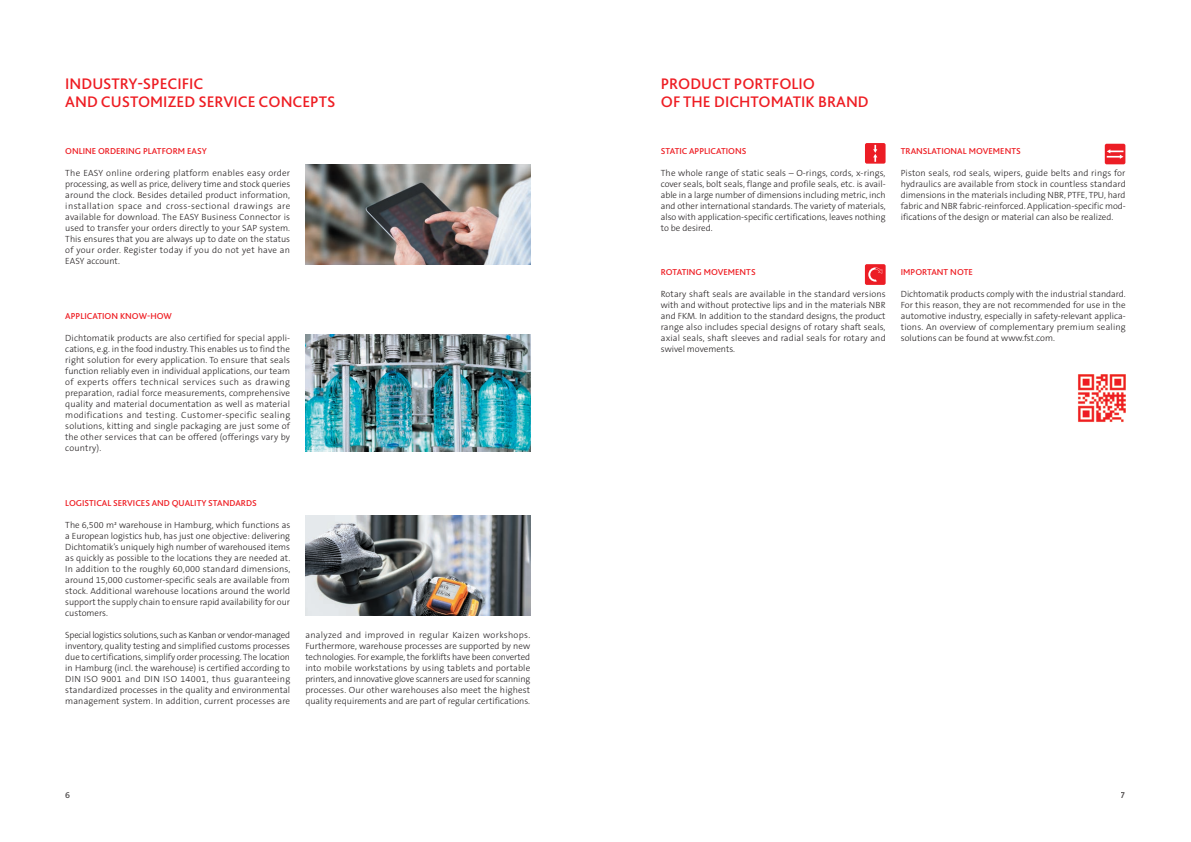
<style>
.page{position:relative;width:1191px;height:842px;background:#fff}
.page>*{position:absolute;margin:0;border:0;box-sizing:border-box;transform-origin:0 0}
.t1{font:500 16px/18px "Bliss 2";color:#ee1d23}
.t2{font:300 9px/11px "The Sans B3";color:#231f20;text-align:justify}
.t3{font:500 9px "Bliss 2";color:#ee1d23}
.t4{font:600 9px "The Sans B6";color:#231f20}
</style>
<div class="page">
<img style="left:305px;top:164px;width:225px;height:100px">
<img style="left:305px;top:516px;width:225px;height:99px">
<div style="left:865px;top:143px;width:20px;height:21px;background:#ec1d25;border-radius:2px"></div>
<svg style="left:873px;top:145px;width:4px;height:17px"></svg>
<div style="left:865px;top:264px;width:20px;height:21px;background:#ec1d25;border-radius:2px"></div>
<svg style="left:868px;top:267px;width:14px;height:15px"></svg>
<div style="left:1104px;top:144px;width:21px;height:20px;background:#ec1d25;border-radius:2px"></div>
<svg style="left:1106px;top:149px;width:17px;height:10px"></svg>
<img style="left:1078px;top:374px;width:48px;height:48px">
<img style="left:305px;top:334px;width:225px;height:117px">
<h1 class="t1" style="left:65px;top:75px;width:272px">INDUSTRY-SPECIFIC<br>AND CUSTOMIZED SERVICE CONCEPTS</h1>
<h1 class="t1" style="left:661px;top:75px;width:209px">PRODUCT PORTFOLIO<br>OF THE DICHTOMATIK BRAND</h1>
<p class="t3" style="left:65px;top:145px;width:143px">ONLINE ORDERING PLATFORM EASY</p>
<p class="t2" style="left:65px;top:168px;width:226px">The EASY online ordering platform enables easy order processing, as well as price, delivery time and stock queries around the clock. Besides detailed product information, installation space and cross-sectional drawings are available for download. The EASY Business Connector is used to transfer your orders directly to your SAP system.<br>This ensures that you are always up to date on the status of your order. Register today if you do not yet have an EASY account.</p>
<p class="t3" style="left:65px;top:310px;width:108px">APPLICATION KNOW-HOW</p>
<p class="t2" style="left:65px;top:333px;width:226px">Dichtomatik products are also certified for special appli&shy;cations, e.g. in the food industry. This enables us to find the right solution for every application. To ensure that seals function reliably even in individual applications, our team of experts offers technical services such as drawing preparation, radial force measurements, comprehensive quality and material documentation as well as material modifications and testing. Customer-specific sealing solutions, kitting and single packaging are just some of the other services that can be offered (offerings vary by country).</p>
<p class="t3" style="left:661px;top:145px;width:87px">STATIC APPLICATIONS</p>
<p class="t2" style="left:661px;top:168px;width:226px">The whole range of static seals – O-rings, cords, x-rings, cover seals, bolt seals, flange and profile seals, etc. is avail&shy;able in a large number of dimensions including metric, inch and other international standards. The variety of materials, also with application-specific certifications, leaves nothing to be desired.</p>
<p class="t3" style="left:661px;top:266px;width:96px">ROTATING MOVEMENTS</p>
<p class="t2" style="left:661px;top:289px;width:226px">Rotary shaft seals are available in the standard versions with and without protective lips and in the materials NBR and FKM. In addition to the standard designs, the product range also includes special designs of rotary shaft seals, axial seals, shaft sleeves and radial seals for rotary and swivel movements.</p>
<p class="t3" style="left:901px;top:145px;width:121px">TRANSLATIONAL MOVEMENTS</p>
<p class="t2" style="left:901px;top:168px;width:226px">Piston seals, rod seals, wipers, guide belts and rings for hydraulics are available from stock in countless standard dimensions in the materials including NBR, PTFE, TPU, hard fabric and NBR fabric-reinforced. Application-specific mod&shy;ifications of the design or material can also be realized.</p>
<p class="t3" style="left:901px;top:266px;width:73px">IMPORTANT NOTE</p>
<p class="t2" style="left:901px;top:289px;width:226px">Dichtomatik products comply with the industrial standard.<br>For this reason, they are not recommended for use in the automotive industry, especially in safety-relevant applica&shy;tions. An overview of complementary premium sealing solutions can be found at www.fst.com.</p>
<p class="t3" style="left:65px;top:497px;width:193px">LOGISTICAL SERVICES AND QUALITY STANDARDS</p>
<p class="t2" style="left:65px;top:520px;width:226px">The 6,500 m² warehouse in Hamburg, which functions as a European logistics hub, has just one objective: delivering Dichtomatik’s uniquely high number of warehoused items as quickly as possible to the locations they are needed at.<br>In addition to the roughly 60,000 standard dimensions, around 15,000 customer-specific seals are available from stock. Additional warehouse locations around the world support the supply chain to ensure rapid availability for our customers.</p>
<p class="t2" style="left:65px;top:630px;width:226px">Special logistics solutions, such as Kanban or vendor-managed inventory, quality testing and simplified customs processes due to certifications, simplify order processing. The location in Hamburg (incl. the warehouse) is certified according to DIN ISO 9001 and DIN ISO 14001, thus guaranteeing standardized processes in the quality and environmental management system. In addition, current processes are</p>
<p class="t2" style="left:305px;top:630px;width:226px">analyzed and improved in regular Kaizen workshops.<br>Furthermore, warehouse processes are supported by new technologies. For example, the forklifts have been converted into mobile workstations by using tablets and portable printers, and innovative glove scanners are used for scanning processes. Our other warehouses also meet the highest quality requirements and are part of regular certifications.</p>
<p class="t4" style="left:65px;top:790px;width:6px">6</p>
<p class="t4" style="left:1120px;top:790px;width:6px">7</p>
</div>
